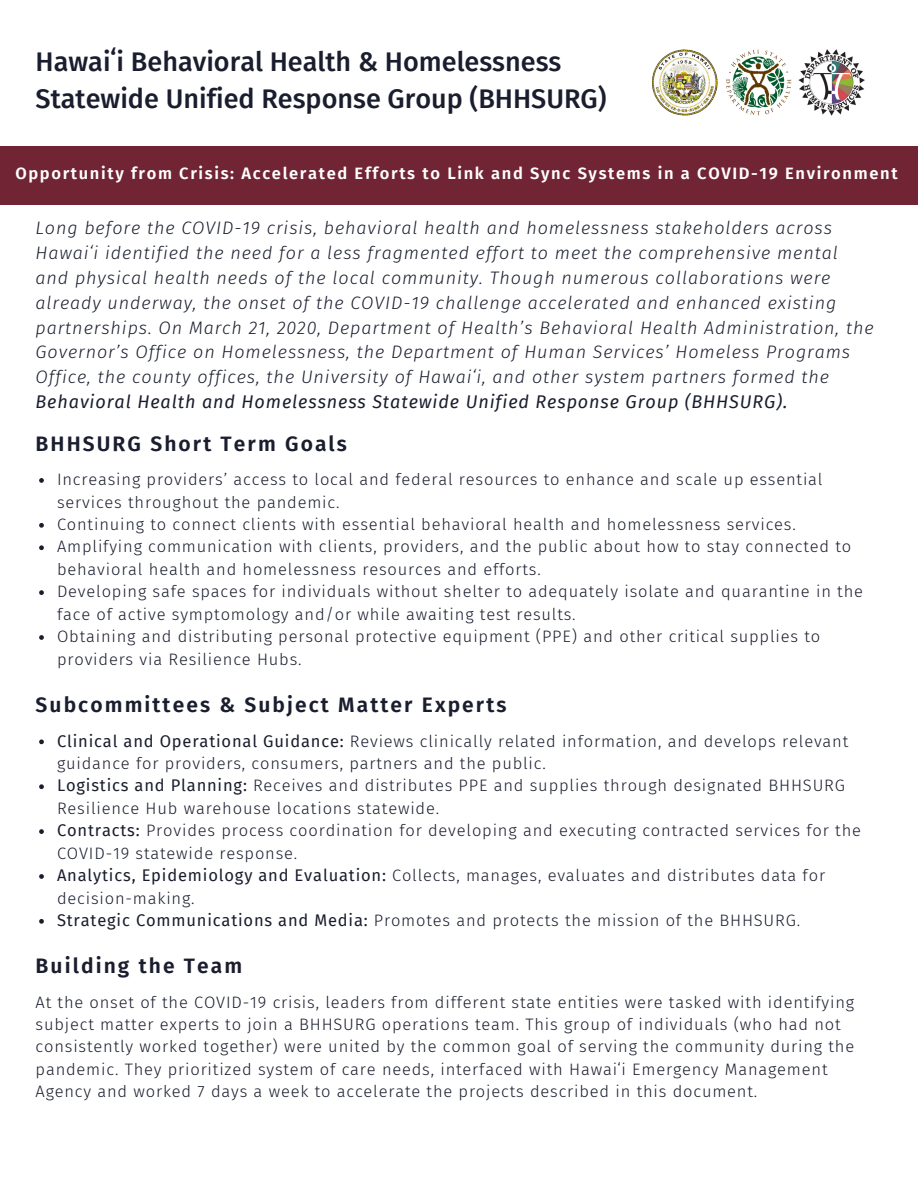
<style>
.page{position:relative;width:918px;height:1188px;background:#fff}
.page>*{position:absolute;margin:0;border:0;box-sizing:border-box;transform-origin:0 0}
.t1{font:500 27px/37.2px "Fira Sans";color:#191d2d}
.t2{font:600 21px "Fira Sans";letter-spacing:.1em;color:#191d2d}
.t3{font:italic 300 18px/24.8px "Fira Sans";letter-spacing:.05em;color:#191d2d}
.t4{font:italic 18px "Fira Sans";letter-spacing:.05em;color:#191d2d}
.t5{font:300 16.5px/22.5px "Fira Sans";letter-spacing:.05em;color:#191d2d}
.t6{font:600 16.5px "Fira Sans";letter-spacing:.1em;color:#fff}
.s1{font-weight:400}
</style>
<div class="page">
<svg style="left:39px;top:478px;width:5px;height:5px"></svg>
<svg style="left:39px;top:523px;width:5px;height:5px"></svg>
<svg style="left:39px;top:545px;width:5px;height:5px"></svg>
<svg style="left:39px;top:590px;width:5px;height:5px"></svg>
<svg style="left:39px;top:635px;width:5px;height:5px"></svg>
<div style="left:0;top:146px;width:918px;height:59px;background:#712433"></div>
<img style="left:652px;top:49px;width:213px;height:67px">
<svg style="left:39px;top:739px;width:5px;height:5px"></svg>
<svg style="left:39px;top:784px;width:5px;height:5px"></svg>
<svg style="left:39px;top:829px;width:5px;height:5px"></svg>
<svg style="left:39px;top:874px;width:5px;height:5px"></svg>
<svg style="left:39px;top:919px;width:5px;height:5px"></svg>
<h1 class="t1" style="left:36px;top:43px;width:572px">Hawaiʻi Behavioral Health &amp; Homelessness<br>Statewide Unified Response Group (BHHSURG)</h1>
<p class="t6" style="left:15px;top:164px;width:884px">Opportunity from Crisis: Accelerated Efforts to Link and Sync Systems in a COVID-19 Environment</p>
<p class="t3" style="left:36px;top:216px;width:840px">Long before the COVID-19 crisis, behavioral health and homelessness stakeholders across Hawaiʻi identified the need for a less fragmented effort to meet the comprehensive mental and physical health needs of the local community. Though numerous collaborations were already underway, the onset of the COVID-19 challenge accelerated and enhanced existing partnerships. On March 21, 2020, Department of Health’s Behavioral Health Administration, the Governor’s Office on Homelessness, the Department of Human Services’ Homeless Programs Office, the county offices, the University of Hawaiʻi, and other system partners formed the</p>
<p class="t4" style="left:36px;top:391px;width:753px">Behavioral Health and Homelessness Statewide Unified Response Group (BHHSURG).</p>
<p class="t2" style="left:36px;top:431px;width:313px">BHHSURG Short Term Goals</p>
<p class="t5" style="left:57px;top:468px;width:807px">Increasing providers’ access to local and federal resources to enhance and scale up essential services throughout the pandemic.<br>Continuing to connect clients with essential behavioral health and homelessness services.<br>Amplifying communication with clients, providers, and the public about how to stay connected to behavioral health and homelessness resources and efforts.<br>Developing safe spaces for individuals without shelter to adequately isolate and quarantine in the face of active symptomology and/or while awaiting test results.<br>Obtaining and distributing personal protective equipment (PPE) and other critical supplies to providers via Resilience Hubs.</p>
<p class="t2" style="left:36px;top:692px;width:472px">Subcommittees &amp; Subject Matter Experts</p>
<p class="t5" style="left:57px;top:730px;width:805px"><span class="s1">Clinical and Operational Guidance:</span> Reviews clinically related information, and develops relevant guidance for providers, consumers, partners and the public.<br><span class="s1">Logistics and Planning:</span> Receives and distributes PPE and supplies through designated BHHSURG Resilience Hub warehouse locations statewide.<br><span class="s1">Contracts:</span> Provides process coordination for developing and executing contracted services for the COVID-19 statewide response.<br><span class="s1">Analytics, Epidemiology and Evaluation:</span> Collects, manages, evaluates and distributes data for decision-making.<br><span class="s1">Strategic Communications and Media:</span> Promotes and protects the mission of the BHHSURG.</p>
<p class="t2" style="left:36px;top:953px;width:208px">Building the Team</p>
<p class="t5" style="left:36px;top:991px;width:820px">At the onset of the COVID-19 crisis, leaders from different state entities were tasked with identifying subject matter experts to join a BHHSURG operations team. This group of individuals (who had not consistently worked together) were united by the common goal of serving the community during the pandemic. They prioritized system of care needs, interfaced with Hawaiʻi Emergency Management Agency and worked 7 days a week to accelerate the projects described in this document.</p>
</div>
